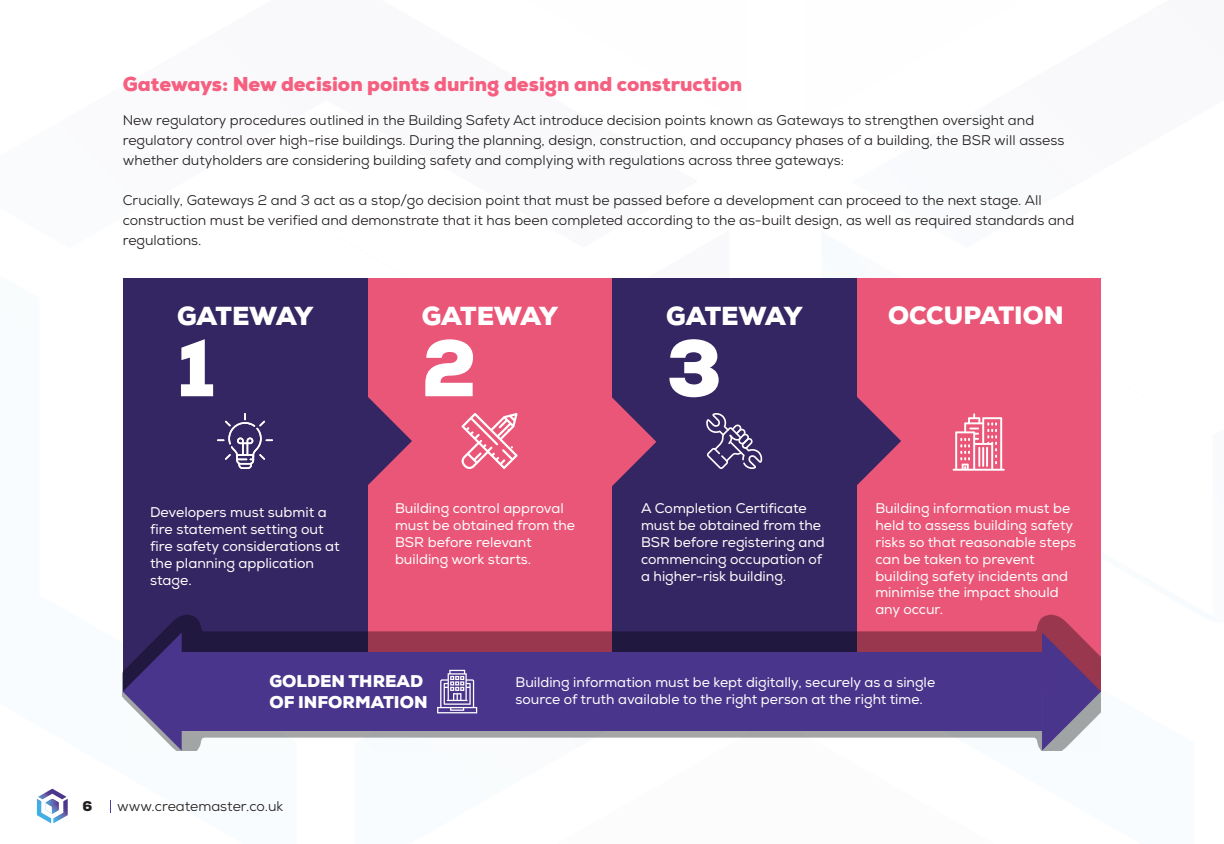
<style>
.page{position:relative;width:1224px;height:844px;background:#fff}
.page>*{position:absolute;margin:0;border:0;box-sizing:border-box;transform-origin:0 0}
.t1{font:900 80px "Nexa";color:#fff}
.t2{font:900 26px "Nexa";letter-spacing:-.03em;color:#fff}
.t3{font:900 25px "Nexa";color:#fff}
.t4{font:900 20px "Nexa";color:#f56081}
.t5{font:900 17px/20.4px "Nexa";color:#fff}
.t6{font:14.1px/16.9px "Nexa";color:#fff}
.t7{font:14px/20px "Nexa";color:#241f1f}
.t8{font:14px/16.8px "Nexa";color:#fff}
.t9{font:900 14px "Nexa";color:#241f1f}
</style>
<div class="page">
<svg style="left:110px;top:800px;width:1px;height:12px"></svg>
<svg style="left:37px;top:788px;width:31px;height:34px"></svg>
<div style="left:856px;top:278px;width:245px;height:413px;background:#ea5677"></div>
<svg style="left:953px;top:413px;width:52px;height:57px"></svg>
<div style="left:612px;top:278px;width:244px;height:438px;background:#342662"></div>
<svg style="left:706px;top:413px;width:57px;height:55px"></svg>
<div style="left:367px;top:278px;width:245px;height:413px;background:#ea5677"></div>
<svg style="left:461px;top:413px;width:57px;height:55px"></svg>
<div style="left:123px;top:278px;width:244px;height:413px;background:#342662"></div>
<svg style="left:217px;top:413px;width:56px;height:55px"></svg>
<svg style="left:367px;top:396px;width:45px;height:89px"></svg>
<svg style="left:612px;top:397px;width:44px;height:89px"></svg>
<svg style="left:856px;top:396px;width:45px;height:89px"></svg>
<img style="left:162px;top:610px;width:914px;height:140px">
<div style="left:182px;top:651px;width:860px;height:79px;background:#49358b"></div>
<svg style="left:1042px;top:632px;width:59px;height:118px;background:#7f5a8c"></svg>
<svg style="left:123px;top:632px;width:59px;height:118px"></svg>
<svg style="left:437px;top:669px;width:40px;height:44px"></svg>
<h3 class="t4" style="left:123px;top:71px;width:621px">Gateways: New decision points during design and construction</h3>
<p class="t7" style="left:123px;top:110px;width:943px">New regulatory procedures outlined in the Building Safety Act introduce decision points known as Gateways to strengthen oversight and regulatory control over high-rise buildings. During the planning, design, construction, and occupancy phases of a building, the BSR will assess whether dutyholders are considering building safety and complying with regulations across three gateways:</p>
<p class="t7" style="left:123px;top:190px;width:953px">Crucially, Gateways 2 and 3 act as a stop/go decision point that must be passed before a development can proceed to the next stage. All construction must be verified and demonstrate that it has been completed according to the as-built design, as well as required standards and regulations.</p>
<h2 class="t2" style="left:177px;top:299px;width:138px">GATEWAY</h2>
<h1 class="t1" style="left:177px;top:317px;width:39px">1</h1>
<p class="t6" style="left:150px;top:504px;width:191px">Developers must submit a fire statement setting out fire safety considerations at the planning application stage.</p>
<h2 class="t2" style="left:422px;top:299px;width:138px">GATEWAY</h2>
<h1 class="t1" style="left:422px;top:317px;width:57px">2</h1>
<p class="t8" style="left:395px;top:500px;width:182px">Building control approval must be obtained from the<br>BSR before relevant building work starts.</p>
<h2 class="t2" style="left:666px;top:299px;width:138px">GATEWAY</h2>
<h1 class="t1" style="left:666px;top:317px;width:57px">3</h1>
<p class="t8" style="left:641px;top:500px;width:185px">A Completion Certificate must be obtained from the<br>BSR before registering and commencing occupation of a higher-risk building.</p>
<h3 class="t3" style="left:888px;top:299px;width:177px">OCCUPATION</h3>
<p class="t8" style="left:875px;top:500px;width:202px">Building information must be held to assess building safety risks so that reasonable steps can be taken to prevent building safety incidents and minimise the impact should any occur.</p>
<p class="t5" style="left:269px;top:670px;width:160px">GOLDEN THREAD<br>OF INFORMATION</p>
<p class="t9" style="left:83px;top:796px;width:11px">6</p>
<p class="t7" style="left:117px;top:795px;width:168px">www.createmaster.co.uk</p>
<p class="t8" style="left:516px;top:674px;width:421px">Building information must be kept digitally, securely as a single source of truth available to the right person at the right time.</p>
</div>
